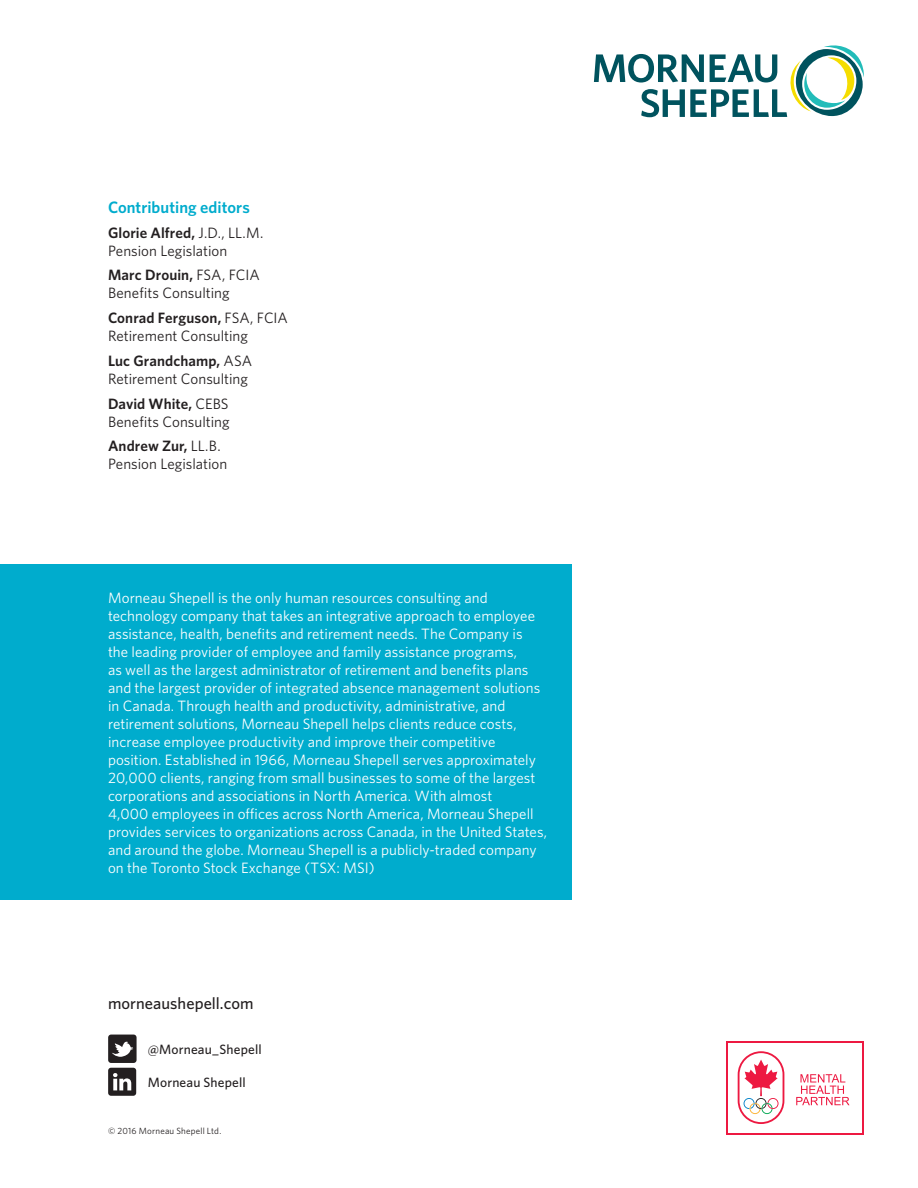
<style>
.page{position:relative;width:918px;height:1188px;background:#fff}
.page>*{position:absolute;margin:0;border:0;box-sizing:border-box;transform-origin:0 0}
.t1{font:600 16.5px "Whitney";color:#00accd}
.t2{font:500 16.5px "Whitney";letter-spacing:.005em;color:#231f20}
.t3{font:15px/18px "Whitney";letter-spacing:.005em;color:#fff}
.t4{font:15px/18px "Whitney";color:#231f20}
.t5{font:500 13.5px "Whitney";letter-spacing:.01em;color:#231f20}
.t6{font:9px "Whitney";letter-spacing:.025em;color:#231f20}
.s1{font-weight:600}
</style>
<div class="page">
<svg style="left:594px;top:45px;width:270px;height:72px"></svg>
<svg style="left:108px;top:1035px;width:29px;height:61px"></svg>
<div style="left:726px;top:1041px;width:138px;height:93px;background:linear-gradient(to bottom,#ed1941,#ed1941)"></div>
<div style="left:728px;top:1043px;width:134px;height:89px;background:#fff"></div>
<svg style="left:738px;top:1051px;width:46px;height:73px"></svg>
<svg style="left:796px;top:1074px;width:54px;height:31px"></svg>
<div style="left:0;top:564px;width:572px;height:336px;background:#00accd"></div>
<p class="t1" style="left:108px;top:196px;width:143px">Contributing editors</p>
<p class="t4" style="left:108px;top:223px;width:157px"><span class="s1">Glorie Alfred,</span> J.D., LL.M.<br>Pension Legislation</p>
<p class="t4" style="left:108px;top:266px;width:153px"><span class="s1">Marc Drouin,</span> FSA, FCIA<br>Benefits Consulting</p>
<p class="t4" style="left:108px;top:309px;width:182px"><span class="s1">Conrad Ferguson,</span> FSA, FCIA<br>Retirement Consulting</p>
<p class="t4" style="left:108px;top:351px;width:146px"><span class="s1">Luc Grandchamp,</span> ASA<br>Retirement Consulting</p>
<p class="t4" style="left:108px;top:394px;width:123px"><span class="s1">David White,</span> CEBS<br>Benefits Consulting</p>
<p class="t4" style="left:108px;top:437px;width:121px"><span class="s1">Andrew Zur,</span> LL.B.<br>Pension Legislation</p>
<p class="t3" style="left:108px;top:588px;width:441px">Morneau Shepell is the only human resources consulting and technology company that takes an integrative approach to employee assistance, health, benefits and retirement needs. The Company is<br>the leading provider of employee and family assistance programs,<br>as well as the largest administrator of retirement and benefits plans and the largest provider of integrated absence management solutions in Canada. Through health and productivity, administrative, and retirement solutions, Morneau Shepell helps clients reduce costs, increase employee productivity and improve their competitive position. Established in 1966, Morneau Shepell serves approximately 20,000 clients, ranging from small businesses to some of the largest corporations and associations in North America. With almost<br>4,000 employees in offices across North America, Morneau Shepell provides services to organizations across Canada, in the United States, and around the globe. Morneau Shepell is a publicly-traded company on the Toronto Stock Exchange (TSX: MSI)</p>
<p class="t2" style="left:108px;top:992px;width:147px">morneaushepell.com</p>
<p class="t5" style="left:148px;top:1041px;width:116px">@Morneau_Shepell</p>
<p class="t5" style="left:148px;top:1074px;width:100px">Morneau Shepell</p>
<p class="t6" style="left:108px;top:1125px;width:115px">© 2016 Morneau Shepell Ltd.</p>
</div>
